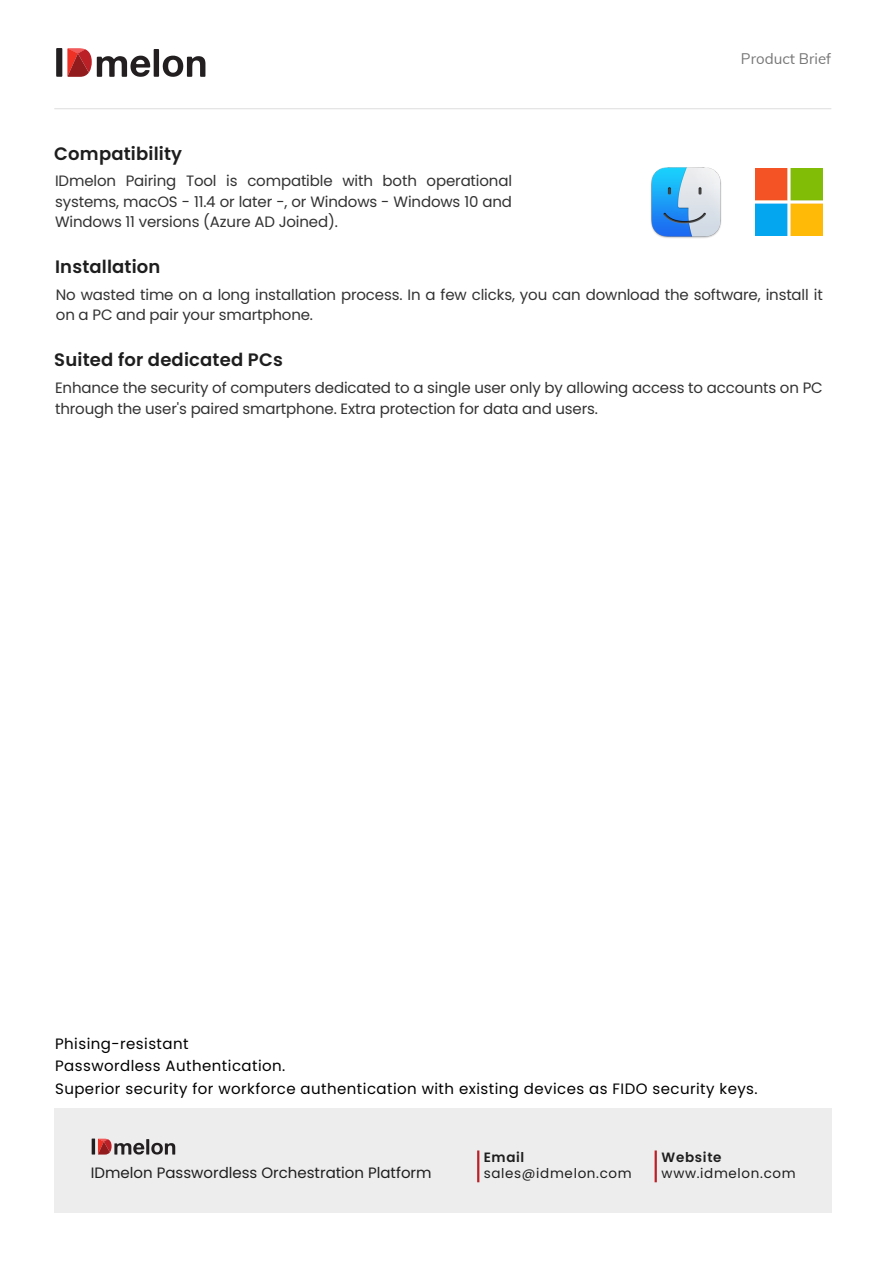
<style>
.page{position:relative;width:893px;height:1264px;background:#fff}
.page>*{position:absolute;margin:0;border:0;box-sizing:border-box;transform-origin:0 0}
.t1{font:600 18px "Poppins";letter-spacing:.01em;color:#1e1e1e}
.t2{font:15px/20.2px "Poppins";letter-spacing:-.01em;color:#323232}
.t3{font:15px "Poppins";letter-spacing:.03em;color:#000}
.t4{font:15px "Poppins";color:#1e1e1e}
.t5{font:15px "Muli";color:#777}
.t6{font:13.5px "Poppins";letter-spacing:.05em;color:#1e1e1e}
.t7{font:600 13.5px "Poppins";letter-spacing:.05em;color:#1e1e1e}
</style>
<div class="page">
<svg style="left:56px;top:48px;width:149px;height:29px"></svg>
<hr style="left:54px;top:108px;width:777px;height:1px;background:#e1e1e1">
<div style="left:54px;top:1107px;width:778px;height:105px;background:#ededed"></div>
<svg style="left:92px;top:1138px;width:83px;height:16px"></svg>
<hr style="left:477px;top:1150px;width:2px;height:32px;background:#bb2026">
<hr style="left:654px;top:1150px;width:2px;height:32px;background:#bb2026">
<img style="left:755px;top:168px;width:67px;height:68px">
<img style="left:651px;top:167px;width:70px;height:71px">
<p class="t1" style="left:54px;top:141px;width:129px">Compatibility</p>
<p class="t2" style="left:55px;top:171px;width:458px;text-align:justify">IDmelon Pairing Tool is compatible with both operational systems, macOS - 11.4 or later -, or Windows - Windows 10 and Windows 11 versions (Azure AD Joined).</p>
<p class="t1" style="left:55px;top:254px;width:107px">Installation</p>
<p class="t5" style="left:741px;top:49px;width:92px">Product Brief</p>
<p class="t2" style="left:56px;top:284px;width:768px">No wasted time on a long installation process. In a few clicks, you can download the software, install it on a PC and pair your smartphone.</p>
<p class="t1" style="left:54px;top:347px;width:230px">Suited for dedicated PCs</p>
<p class="t2" style="left:55px;top:378px;width:769px">Enhance the security of computers dedicated to a single user only by allowing access to accounts on PC through the user's paired smartphone. Extra protection for data and users.</p>
<p class="t3" style="left:55px;top:1032px;width:135px">Phising-resistant</p>
<p class="t3" style="left:55px;top:1055px;width:232px">Passwordless Authentication.</p>
<p class="t3" style="left:55px;top:1077px;width:704px">Superior security for workforce authentication with existing devices as FIDO security keys.</p>
<p class="t4" style="left:91px;top:1162px;width:342px">IDmelon Passwordless Orchestration Platform</p>
<p class="t7" style="left:483px;top:1147px;width:42px">Email</p>
<p class="t6" style="left:483px;top:1163px;width:149px">sales@idmelon.com</p>
<p class="t7" style="left:661px;top:1147px;width:61px">Website</p>
<p class="t6" style="left:661px;top:1163px;width:136px">www.idmelon.com</p>
</div>
